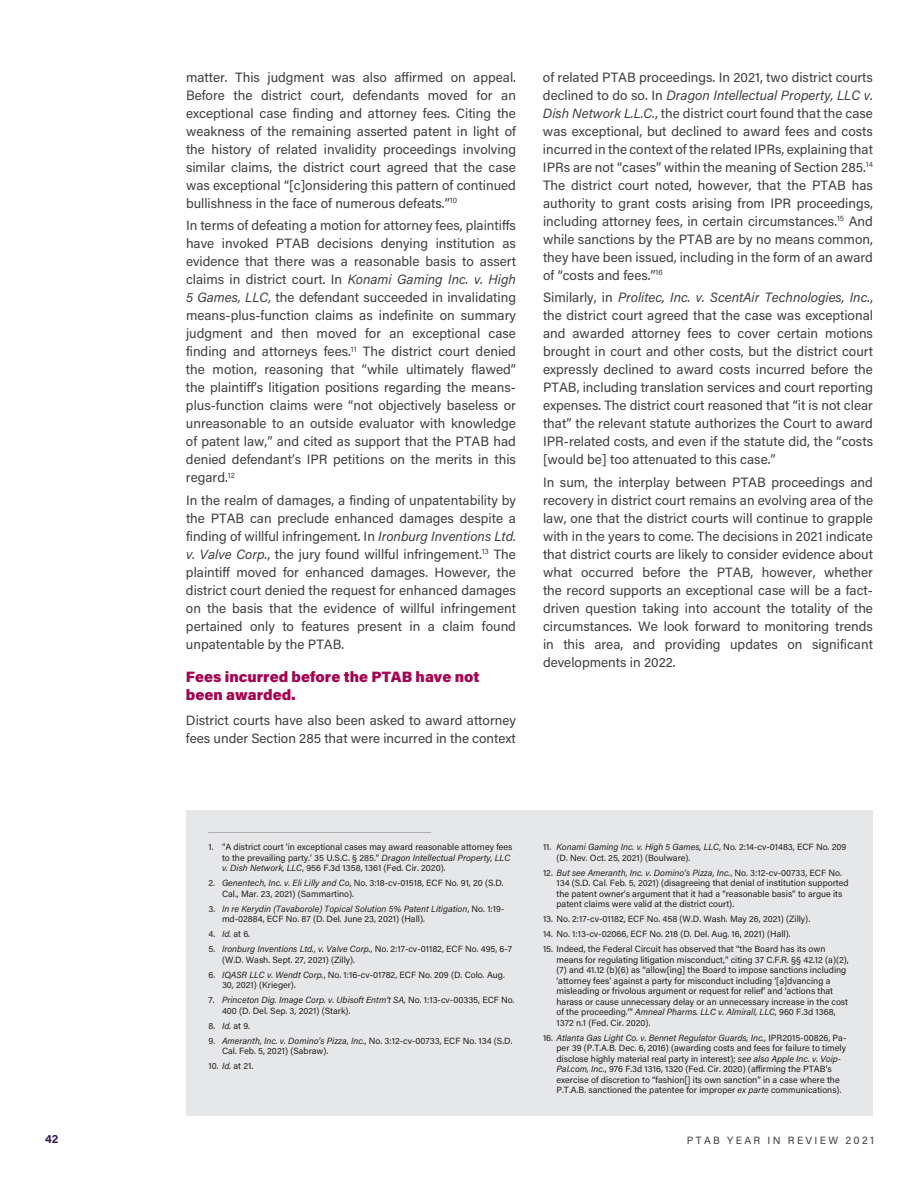
<style>
.page{position:relative;width:918px;height:1188px;background:#fff}
.page>*{position:absolute;margin:0;border:0;box-sizing:border-box;transform-origin:0 0}
.t1{font:900 15px/18px "Acumin Pro";color:#a4034f}
.TX{font:13.5px/18px "Acumin Pro";color:#3e3e3f;text-align:justify}
.t2{font:700 12px "Acumin Pro";color:#381451}
.t3{font:10.5px "Acumin Pro";letter-spacing:.22em;color:#3e3e3f}
.t4{font:9px/10.5px "Acumin Pro";color:#231f20}
.t5{font:italic 9px/10.5px "Acumin Pro";color:#231f20}
.Endnote_Rule{font:5.25px "Acumin Pro";color:#231f20}
.s1{font-style:italic}
.s2{font-style:normal}
</style>
<div class="page">
<div style="left:186px;top:811px;width:687px;height:305px;background:#e6e7e9"></div>
<p class="TX" style="left:186px;top:68px;width:332px">matter. This judgment was also affirmed on appeal.<br>Before the district court, defendants moved for an exceptional case finding and attorney fees. Citing the weakness of the remaining asserted patent in light of the history of related invalidity proceedings involving similar claims, the district court agreed that the case was exceptional “[c]onsidering this pattern of continued bullishness in the face of numerous defeats.”<sup>10</sup></p>
<p class="TX" style="left:186px;top:216px;width:332px">In terms of defeating a motion for attorney fees, plaintiffs have invoked PTAB decisions denying institution as evidence that there was a reasonable basis to assert claims in district court. In <span class="s1">Konami Gaming Inc. v. High 5 Games, LLC</span>, the defendant succeeded in invalidating means-plus-function claims as indefinite on summary judgment and then moved for an exceptional case finding and attorneys fees.<sup>11</sup> The district court denied the motion, reasoning that “while ultimately flawed” the plaintiff’s litigation positions regarding the means&shy;plus-function claims were “not objectively baseless or unreasonable to an outside evaluator with knowledge of patent law,” and cited as support that the PTAB had denied defendant’s IPR petitions on the merits in this regard.<sup>12</sup></p>
<p class="TX" style="left:186px;top:491px;width:332px">In the realm of damages, a finding of unpatentability by the PTAB can preclude enhanced damages despite a finding of willful infringement. In <span class="s1">Ironburg Inventions Ltd. v. Valve Corp.</span>, the jury found willful infringement.<sup>13</sup> The plaintiff moved for enhanced damages. However, the district court denied the request for enhanced damages on the basis that the evidence of willful infringement pertained only to features present in a claim found unpatentable by the PTAB.</p>
<h2 class="t1" style="left:186px;top:667px;width:295px">Fees incurred before the PTAB have not been awarded.</h2>
<p class="TX" style="left:186px;top:711px;width:331px">District courts have also been asked to award attorney fees under Section 285 that were incurred in the context</p>
<p class="TX" style="left:543px;top:68px;width:332px">of related PTAB proceedings. In 2021, two district courts declined to do so. In <span class="s1">Dragon Intellectual Property, LLC v.<br>Dish Network L.L.C.</span>, the district court found that the case was exceptional, but declined to award fees and costs incurred in the context of the related IPRs, explaining that IPRs are not “cases” within the meaning of Section 285.<sup>14<br></sup>The district court noted, however, that the PTAB has authority to grant costs arising from IPR proceedings, including attorney fees, in certain circumstances.<sup>15</sup> And while sanctions by the PTAB are by no means common, they have been issued, including in the form of an award of “costs and fees.”<sup>16</sup></p>
<p class="TX" style="left:543px;top:288px;width:332px">Similarly, in <span class="s1">Prolitec, Inc. v. ScentAir Technologies, Inc.</span>, the district court agreed that the case was exceptional and awarded attorney fees to cover certain motions brought in court and other costs, but the district court expressly declined to award costs incurred before the PTAB, including translation services and court reporting expenses. The district court reasoned that “it is not clear that” the relevant statute authorizes the Court to award IPR-related costs, and even if the statute did, the “costs [would be] too attenuated to this case.”</p>
<p class="TX" style="left:543px;top:473px;width:332px">In sum, the interplay between PTAB proceedings and recovery in district court remains an evolving area of the law, one that the district courts will continue to grapple with in the years to come. The decisions in 2021 indicate that district courts are likely to consider evidence about what occurred before the PTAB, however, whether the record supports an exceptional case will be a fact&shy;driven question taking into account the totality of the circumstances. We look forward to monitoring trends in this area, and providing updates on significant developments in 2022.</p>
<p class="Endnote_Rule" style="left:208px;top:827px;width:224px">________________________________________________________________________________</p>
<p class="t4" style="left:222px;top:842px;width:292px;text-indent:-14px">1. “A district court ‘in exceptional cases may award reasonable attorney fees to the prevailing party.’ 35 U.S.C. § 285.” <span class="s1">Dragon Intellectual Property, LLC v. Dish Network, LLC</span>, 956 F.3d 1358, 1361 (Fed. Cir. 2020).</p>
<p class="t4" style="left:222px;top:878px;width:283px;text-indent:-14px">2. <span class="s1">Genentech, Inc. v. Eli Lilly and Co</span>, No. 3:18-cv-01518, ECF No. 91, 20 (S.D.<br>Cal., Mar. 23, 2021) (Sammartino).</p>
<p class="t5" style="left:222px;top:903px;width:284px;text-indent:-14px"><span class="s2">3.</span> In re Kerydin (Tavaborole) Topical Solution 5% Patent Litigation<span class="s2">, No. 1:19- md-02884, ECF No. 87 (D. Del. June 23, 2021) (Hall).</span></p>
<p class="t4" style="left:208px;top:929px;width:43px">4. <span class="s1">Id.</span> at 6.</p>
<p class="t4" style="left:222px;top:944px;width:292px;text-indent:-14px">5. <span class="s1">Ironburg Inventions Ltd., v. Valve Corp.</span>, No. 2:17-cv-01182, ECF No. 495, 6-7 (W.D. Wash. Sept. 27, 2021) (Zilly).</p>
<p class="t4" style="left:222px;top:969px;width:284px;text-indent:-14px">6. <span class="s1">IQASR LLC v. Wendt Corp.</span>, No. 1:16-cv-01782, ECF No. 209 (D. Colo. Aug.<br>30, 2021) (Krieger).</p>
<p class="t4" style="left:222px;top:995px;width:294px;text-indent:-14px">7. <span class="s1">Princeton Dig. Image Corp. v. Ubisoft Entm’t SA</span>, No. 1:13-cv-00335, ECF No.<br>400 (D. Del. Sep. 3, 2021) (Stark).</p>
<p class="t4" style="left:208px;top:1020px;width:43px">8. <span class="s1">Id.</span> at 9.</p>
<p class="t4" style="left:222px;top:1035px;width:292px;text-indent:-14px">9. <span class="s1">Ameranth, Inc. v. Domino’s Pizza, Inc.</span>, No. 3:12-cv-00733, ECF No. 134 (S.D.<br>Cal. Feb. 5, 2021) (Sabraw).</p>
<p class="t4" style="left:208px;top:1061px;width:46px">10. <span class="s1">Id.</span> at 21.</p>
<p class="t4" style="left:556px;top:842px;width:291px;text-indent:-14px">11. <span class="s1">Konami Gaming Inc. v. High 5 Games, LLC</span>, No. 2:14-cv-01483, ECF No. 209 (D. Nev. Oct. 25, 2021) (Boulware).</p>
<p class="t4" style="left:556px;top:867px;width:294px;text-indent:-14px">12. <span class="s1">But see Ameranth, Inc. v. Domino’s Pizza, Inc.</span>, No. 3:12-cv-00733, ECF No.<br>134 (S.D. Cal. Feb. 5, 2021) (disagreeing that denial of institution supported the patent owner’s argument that it had a “reasonable basis” to argue its patent claims were valid at the district court).</p>
<p class="t4" style="left:543px;top:914px;width:269px">13. No. 2:17-cv-01182, ECF No. 458 (W.D. Wash. May 26, 2021) (Zilly).</p>
<p class="t4" style="left:543px;top:929px;width:249px">14. No. 1:13-cv-02066, ECF No. 218 (D. Del. Aug. 16, 2021) (Hall).</p>
<p class="t4" style="left:556px;top:944px;width:294px;text-indent:-14px">15. Indeed, the Federal Circuit has observed that “the Board has its own means for regulating litigation misconduct,” citing 37 C.F.R. §§ 42.12 (a)(2), (7) and 41.12 (b)(6) as “allow[ing] the Board to impose sanctions including ‘attorney fees’ against a party for misconduct including ‘[a]dvancing a misleading or frivolous argument or request for relief’ and ‘actions that harass or cause unnecessary delay or an unnecessary increase in the cost of the proceeding.’” <span class="s1">Amneal Pharms. LLC v. Almirall, LLC</span>, 960 F.3d 1368, 1372 n.1 (Fed. Cir. 2020).</p>
<p class="t4" style="left:556px;top:1032px;width:291px;text-indent:-14px">16. <span class="s1">Atlanta Gas Light Co. v. Bennet Regulator Guards, Inc.</span>, IPR2015-00826, Pa&shy;per 39 (P.T.A.B. Dec. 6, 2016) (awarding costs and fees for failure to timely disclose highly material real party in interest); <span class="s1">see also Apple Inc. v. Voip-Pal.com, Inc.</span>, 976 F.3d 1316, 1320 (Fed. Cir. 2020) (affirming the PTAB’s exercise of discretion to “fashion[] its own sanction” in a case where the P.T.A.B. sanctioned the patentee for improper <span class="s1">ex parte</span> communications).</p>
<p class="t2" style="left:45px;top:1131px;width:15px">42</p>
<p class="t3" style="left:687px;top:1133px;width:189px">PTAB YEAR IN REVIEW 2021</p>
</div>
